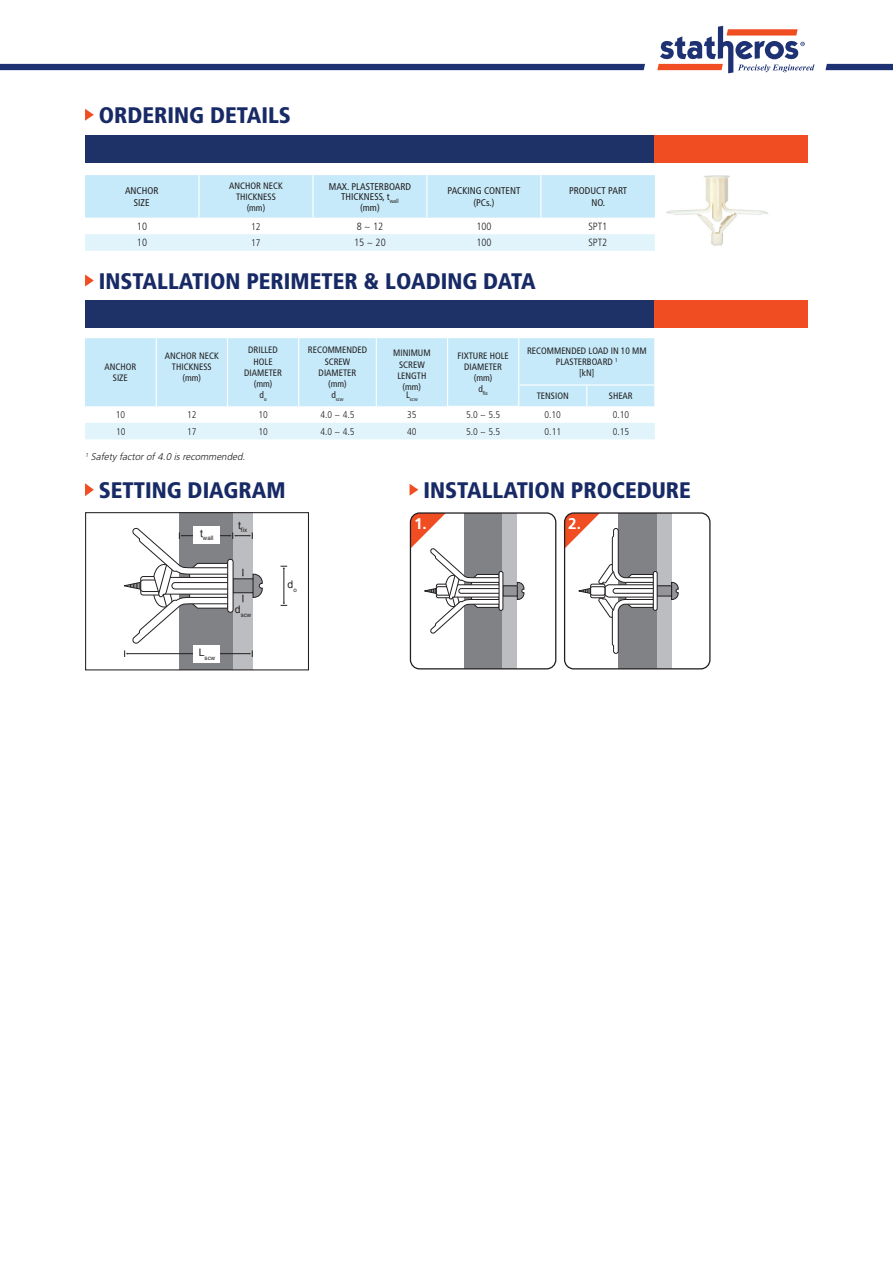
<style>
.page{position:relative;width:893px;height:1263px;background:#fff}
.page>*{position:absolute;margin:0;border:0;box-sizing:border-box;transform-origin:0 0}
.t1{font:900 condensed 22.5px "Frutiger";color:#182a65}
.t2{font:700 15.45px "Frutiger";color:#fff}
.t3{font:300 condensed 10.5px "Frutiger";color:#231f20}
.t4{font:10.35px "Arial";color:#231f20}
.t5{font:condensed 9.75px/11.7px "Frutiger";color:#231f20;text-align:center}
.t6{font:300 condensed 9.75px "Frutiger";color:#231f20}
.t7{font:italic 300 9.75px "Frutiger";color:#231f20}
.t8{font:condensed 9.3px/11.1px "Frutiger";color:#231f20;text-align:center}
.t9{font:6px "Arial";color:#231f20}
.t10{font:condensed 5.4px "Frutiger";color:#231f20}
</style>
<div class="page">
<svg style="left:657px;top:26px;width:157px;height:47px"></svg>
<svg style="left:825px;top:64px;width:68px;height:6px"></svg>
<div style="left:0;top:64px;width:645px;height:6px;background:#1e3173"></div>
<svg style="left:85px;top:483px;width:9px;height:13px"></svg>
<div style="left:179px;top:513px;width:56px;height:157px;background:#808285"></div>
<div style="left:233px;top:513px;width:20px;height:157px;background:#bcbdc0"></div>
<hr style="left:284px;top:568px;width:1px;height:36px;background:#231f20">
<svg style="left:281px;top:602px;width:6px;height:4px"></svg>
<svg style="left:124px;top:527px;width:139px;height:130px"></svg>
<div style="left:85px;top:512px;width:224px;height:158px;border:1px solid #231f20"></div>
<div style="left:194px;top:526px;width:26px;height:18px;background:#fff"></div>
<div style="left:194px;top:645px;width:26px;height:17px;background:#fff"></div>
<svg style="left:410px;top:484px;width:8px;height:12px"></svg>
<svg style="left:410px;top:514px;width:145px;height:155px"></svg>
<div style="left:410px;top:512px;width:146px;height:157px;border:1px solid #231f20;border-radius:9px"></div>
<svg style="left:565px;top:514px;width:145px;height:155px"></svg>
<div style="left:564px;top:512px;width:146px;height:157px;border:1px solid #231f20;border-radius:9px"></div>
<svg style="left:85px;top:109px;width:9px;height:12px"></svg>
<div style="left:85px;top:135px;width:570px;height:27px;background:#1f3267"></div>
<div style="left:655px;top:135px;width:153px;height:27px;background:#f04d22"></div>
<div style="left:85px;top:175px;width:570px;height:43px;background:#c6eafa"></div>
<div style="left:85px;top:234px;width:570px;height:17px;background:#e1f4fc"></div>
<hr style="left:426px;top:175px;width:1px;height:43px;background:#fff">
<hr style="left:198px;top:175px;width:2px;height:43px;background:#fff">
<hr style="left:312px;top:175px;width:2px;height:43px;background:#fff">
<hr style="left:540px;top:175px;width:1px;height:43px;background:#fff">
<div style="left:85px;top:300px;width:570px;height:27px;background:#1f3267"></div>
<div style="left:655px;top:300px;width:153px;height:27px;background:#f04d22"></div>
<svg style="left:85px;top:275px;width:9px;height:11px"></svg>
<div style="left:85px;top:423px;width:570px;height:16px;background:#e1f4fc"></div>
<div style="left:85px;top:338px;width:570px;height:68px;background:#c6eafa"></div>
<hr style="left:654px;top:338px;width:1px;height:46px;background:#fff">
<img style="left:666px;top:175px;width:102px;height:71px">
<h1 class="t1" style="left:99px;top:102px;width:194px">ORDERING DETAILS</h1>
<p class="t5" style="left:125px;top:185px;width:35px">ANCHOR<br>SIZE</p>
<p class="t8" style="left:229px;top:180px;width:55px">ANCHOR NECK<br>THICKNESS (mm)</p>
<p class="t5" style="left:329px;top:181px;width:84px;line-height:10.5px">MAX. PLASTERBOARD<br>THICKNESS, t<sub>wall<br></sub>(mm)</p>
<p class="t5" style="left:447px;top:185px;width:74px">PACKING CONTENT (PCs.)</p>
<p class="t5" style="left:569px;top:185px;width:59px">PRODUCT PART<br>NO.</p>
<p class="t3" style="left:137px;top:220px;width:12px">10</p>
<p class="t6" style="left:251px;top:221px;width:11px">12</p>
<p class="t3" style="left:357px;top:220px;width:28px">8 ~ 12</p>
<p class="t3" style="left:476px;top:220px;width:17px">100</p>
<p class="t3" style="left:588px;top:220px;width:20px">SPT1</p>
<p class="t3" style="left:137px;top:237px;width:12px">10</p>
<p class="t6" style="left:251px;top:237px;width:11px">17</p>
<p class="t3" style="left:354px;top:237px;width:33px">15 ~ 20</p>
<p class="t3" style="left:476px;top:237px;width:17px">100</p>
<p class="t3" style="left:588px;top:237px;width:20px">SPT2</p>
<h1 class="t1" style="left:99px;top:268px;width:438px">INSTALLATION PERIMETER &amp; LOADING DATA</h1>
<p class="t8" style="left:104px;top:361px;width:33px">ANCHOR<br>SIZE</p>
<p class="t8" style="left:165px;top:350px;width:55px">ANCHOR NECK<br>THICKNESS (mm)</p>
<p class="t8" style="left:244px;top:345px;width:39px">DRILLED<br>HOLE<br>DIAMETER (mm)<br>d<sub>o</sub></p>
<p class="t8" style="left:308px;top:345px;width:61px">RECOMMENDED<br>SCREW<br>DIAMETER<br>(mm)</p>
<p class="t10" style="left:331px;top:396px;width:14px"><sup>d</sup>scw</p>
<p class="t8" style="left:393px;top:348px;width:39px">MINIMUM<br>SCREW<br>LENGTH (mm)</p>
<p class="t10" style="left:406px;top:396px;width:13px"><sup>L</sup>scw</p>
<p class="t8" style="left:457px;top:350px;width:53px">FIXTURE HOLE<br>DIAMETER (mm)</p>
<p class="t10" style="left:478px;top:390px;width:11px"><sup>d</sup>fix</p>
<p class="t8" style="left:527px;top:345px;width:121px">RECOMMENDED LOAD IN 10 MM<br>PLASTERBOARD <sup>1<br></sup>[kN]</p>
<p class="t8" style="left:537px;top:391px;width:33px">TENSION</p>
<p class="t8" style="left:609px;top:391px;width:25px">SHEAR</p>
<p class="t6" style="left:116px;top:409px;width:11px">10</p>
<p class="t6" style="left:187px;top:409px;width:11px">12</p>
<p class="t6" style="left:258px;top:409px;width:11px">10</p>
<p class="t6" style="left:321px;top:409px;width:35px">4.0 ~ 4.5</p>
<p class="t6" style="left:407px;top:409px;width:11px">35</p>
<p class="t6" style="left:466px;top:409px;width:35px">5.0 ~ 5.5</p>
<p class="t6" style="left:545px;top:409px;width:18px">0.10</p>
<p class="t6" style="left:613px;top:409px;width:18px">0.10</p>
<p class="t6" style="left:116px;top:426px;width:11px">10</p>
<p class="t6" style="left:187px;top:426px;width:11px">17</p>
<p class="t6" style="left:258px;top:426px;width:11px">10</p>
<p class="t6" style="left:321px;top:426px;width:35px">4.0 ~ 4.5</p>
<p class="t6" style="left:407px;top:426px;width:11px">40</p>
<p class="t6" style="left:466px;top:426px;width:35px">5.0 ~ 5.5</p>
<p class="t6" style="left:545px;top:426px;width:18px">0.11</p>
<p class="t6" style="left:613px;top:426px;width:18px">0.15</p>
<p class="t7" style="left:85px;top:451px;width:164px"><sup>1</sup> Safety factorof4.0 isrecommended.</p>
<h1 class="t1" style="left:99px;top:477px;width:188px">SETTING DIAGRAM</h1>
<p class="t9" style="left:200px;top:534px;width:15px"><sup>t</sup>wall</p>
<p class="t9" style="left:238px;top:526px;width:11px"><sup>t</sup>fix</p>
<p class="t9" style="left:199px;top:654px;width:18px"><sup>L</sup>scw</p>
<p class="t9" style="left:235px;top:611px;width:18px"><sup>d</sup>scw</p>
<p class="t4" style="left:288px;top:578px;width:11px">d<sub>o</sub></p>
<h1 class="t1" style="left:423px;top:477px;width:269px">INSTALLATION PROCEDURE</h1>
<h2 class="t2" style="left:414px;top:515px;width:14px">1.</h2>
<h2 class="t2" style="left:568px;top:515px;width:14px">2.</h2>
</div>
